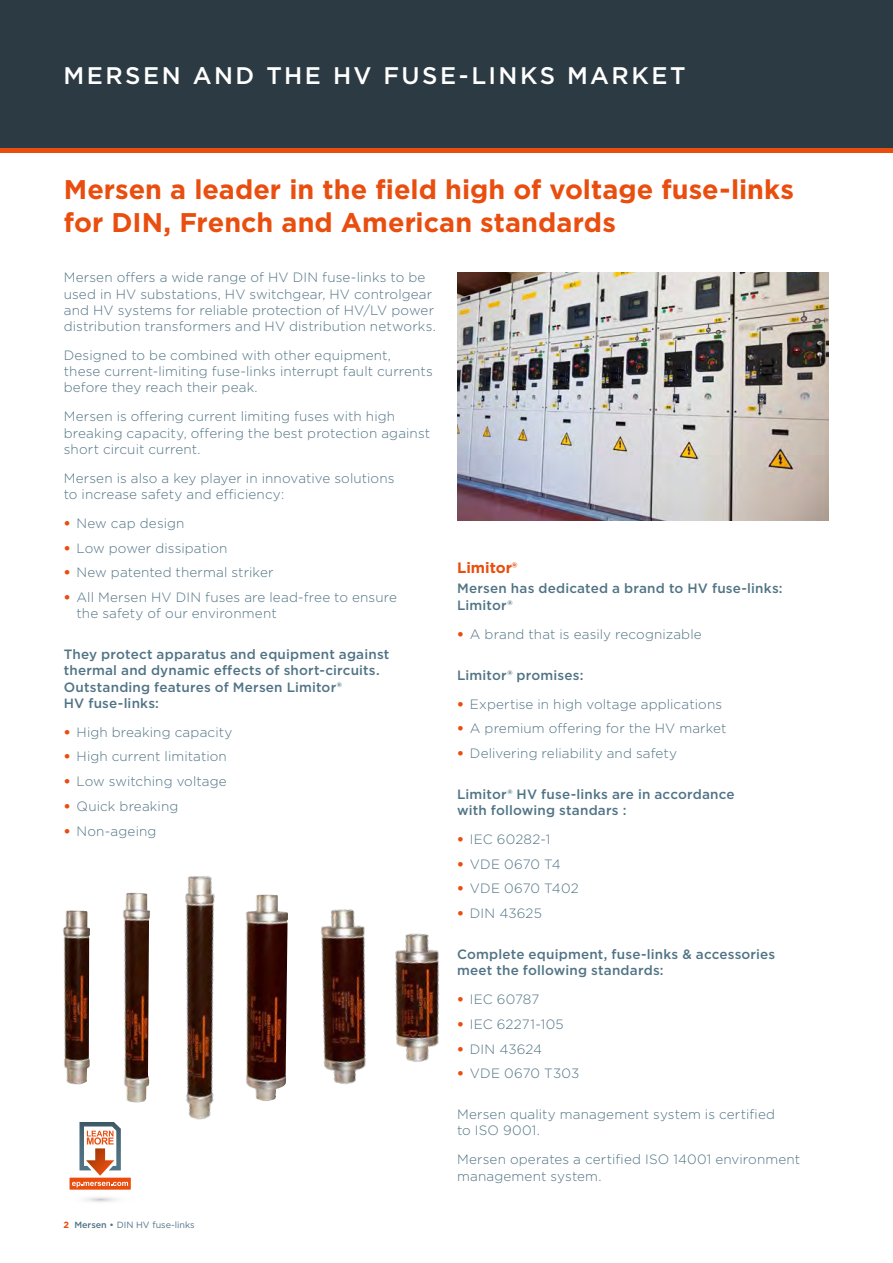
<style>
.page{position:relative;width:893px;height:1263px;background:#fff}
.page>*{position:absolute;margin:0;border:0;box-sizing:border-box;transform-origin:0 0}
.t1{font:700 27px/32.4px "Gotham";color:#e94e0f}
.t2{font:500 24px "Gotham";letter-spacing:.105em;color:#fff}
.t3{font:700 15px "Gotham";color:#e94e0f}
.t4{font:300 13.5px/16.2px "Gotham";letter-spacing:.01em;color:#517485}
.t5{font:500 13.5px/16.2px "Gotham";letter-spacing:.015em;color:#517485}
.t6{font:9px "Gotham";color:#517485}
.s1{font-weight:900;color:#e94e0f}
.s2{font-weight:700;color:#e94e0f}
.s3{font-weight:500}
</style>
<div class="page">
<div style="left:0;top:0;width:893px;height:149px;background:#2c3a43"></div>
<div style="left:0;top:148px;width:893px;height:5px;background:#e94e0f"></div>
<img style="left:457px;top:272px;width:372px;height:249px">
<svg style="left:85px;top:1197px;width:32px;height:5px"></svg>
<div style="left:70px;top:1178px;width:61px;height:12px;background:#e94e0f"></div>
<svg style="left:72px;top:1182px;width:56px;height:5px"></svg>
<svg style="left:79px;top:1122px;width:42px;height:54px"></svg>
<img style="left:321px;top:909px;width:45px;height:176px">
<img style="left:63px;top:910px;width:27px;height:175px">
<img style="left:265px;top:894px;width:23px;height:207px">
<img style="left:122px;top:893px;width:8px;height:209px">
<img style="left:130px;top:876px;width:135px;height:244px">
<img style="left:395px;top:933px;width:44px;height:129px">
<h2 class="t2" style="left:63px;top:60px;width:624px">MERSEN AND THE HV FUSE-LINKS MARKET</h2>
<h1 class="t1" style="left:64px;top:173px;width:732px">Mersen a leader in the field high of voltage fuse-links for DIN, French and American standards</h1>
<p class="t4" style="left:64px;top:269px;width:374px">Mersen offers a wide range of HV DIN fuse-links to be used in HV substations, HV switchgear, HV controlgear and HV systems for reliable protection of HV/LV power distribution transformers and HV distribution networks.</p>
<p class="t4" style="left:64px;top:347px;width:371px">Designed to be combined with other equipment,<br>these current-limiting fuse-links interrupt fault currents before they reach their peak.</p>
<p class="t4" style="left:64px;top:408px;width:368px">Mersen is offering current limiting fuses with high breaking capacity, offering the best protection against short circuit current.</p>
<p class="t4" style="left:64px;top:469px;width:332px">Mersen is also a key player in innovative solutions to increase safety and efficiency:</p>
<p class="t4" style="left:64px;top:515px;width:122px"><span class="s1">•</span> New cap design</p>
<p class="t4" style="left:64px;top:539px;width:165px"><span class="s1">•</span> Low power dissipation</p>
<p class="t4" style="left:64px;top:564px;width:211px"><span class="s1">•</span> New patented thermal striker</p>
<p class="t4" style="left:77px;top:589px;width:322px;text-indent:-13px"><span class="s1">•</span> All Mersen HV DIN fuses are lead-free to ensure the safety of our environment</p>
<p class="t5" style="left:64px;top:646px;width:327px">They protect apparatus and equipment against thermal and dynamic effects of short-circuits.<br>Outstanding features of Mersen Limitor®<br>HV fuse-links:</p>
<p class="t4" style="left:64px;top:723px;width:170px"><span class="s1">•</span> High breaking capacity</p>
<p class="t4" style="left:64px;top:748px;width:165px"><span class="s1">•</span> High current limitation</p>
<p class="t4" style="left:64px;top:773px;width:165px"><span class="s1">•</span> Low switching voltage</p>
<p class="t4" style="left:64px;top:797px;width:116px"><span class="s1">•</span> Quick breaking</p>
<p class="t4" style="left:64px;top:822px;width:94px"><span class="s1">•</span> Non-ageing</p>
<p class="t6" style="left:63px;top:1219px;width:133px"><span class="s2">2</span> <span class="s3">Mersen •</span> DIN HV fuse-links</p>
<p class="t3" style="left:457px;top:558px;width:62px">Limitor®</p>
<p class="t5" style="left:457px;top:580px;width:327px">Mersen has dedicated a brand to HV fuse-links:<br>Limitor®</p>
<p class="t4" style="left:457px;top:625px;width:246px"><span class="s1">•</span> A brand that is easily recognizable</p>
<p class="t5" style="left:457px;top:666px;width:128px">Limitor® promises:</p>
<p class="t4" style="left:457px;top:695px;width:266px"><span class="s1">•</span> Expertise in high voltage applications</p>
<p class="t4" style="left:457px;top:720px;width:271px"><span class="s1">•</span> A premium offering for the HV market</p>
<p class="t4" style="left:457px;top:745px;width:222px"><span class="s1">•</span> Delivering reliability and safety</p>
<p class="t5" style="left:457px;top:786px;width:279px">Limitor® HV fuse-links are in accordance with following standars :</p>
<p class="t4" style="left:457px;top:831px;width:95px"><span class="s1">•</span> IEC 60282-1</p>
<p class="t4" style="left:457px;top:855px;width:105px"><span class="s1">•</span> VDE 0670 T4</p>
<p class="t4" style="left:457px;top:880px;width:123px"><span class="s1">•</span> VDE 0670 T402</p>
<p class="t4" style="left:457px;top:905px;width:86px"><span class="s1">•</span> DIN 43625</p>
<p class="t5" style="left:457px;top:946px;width:320px">Complete equipment, fuse-links &amp; accessories meet the following standards:</p>
<p class="t4" style="left:457px;top:991px;width:84px"><span class="s1">•</span> IEC 60787</p>
<p class="t4" style="left:457px;top:1016px;width:108px"><span class="s1">•</span> IEC 62271-105</p>
<p class="t4" style="left:457px;top:1040px;width:87px"><span class="s1">•</span> DIN 43624</p>
<p class="t4" style="left:457px;top:1065px;width:124px"><span class="s1">•</span> VDE 0670 T303</p>
<p class="t4" style="left:457px;top:1106px;width:319px">Mersen quality management system is certified to ISO 9001.</p>
<p class="t4" style="left:457px;top:1151px;width:345px">Mersen operates a certified ISO 14001 environment management system.</p>
</div>
